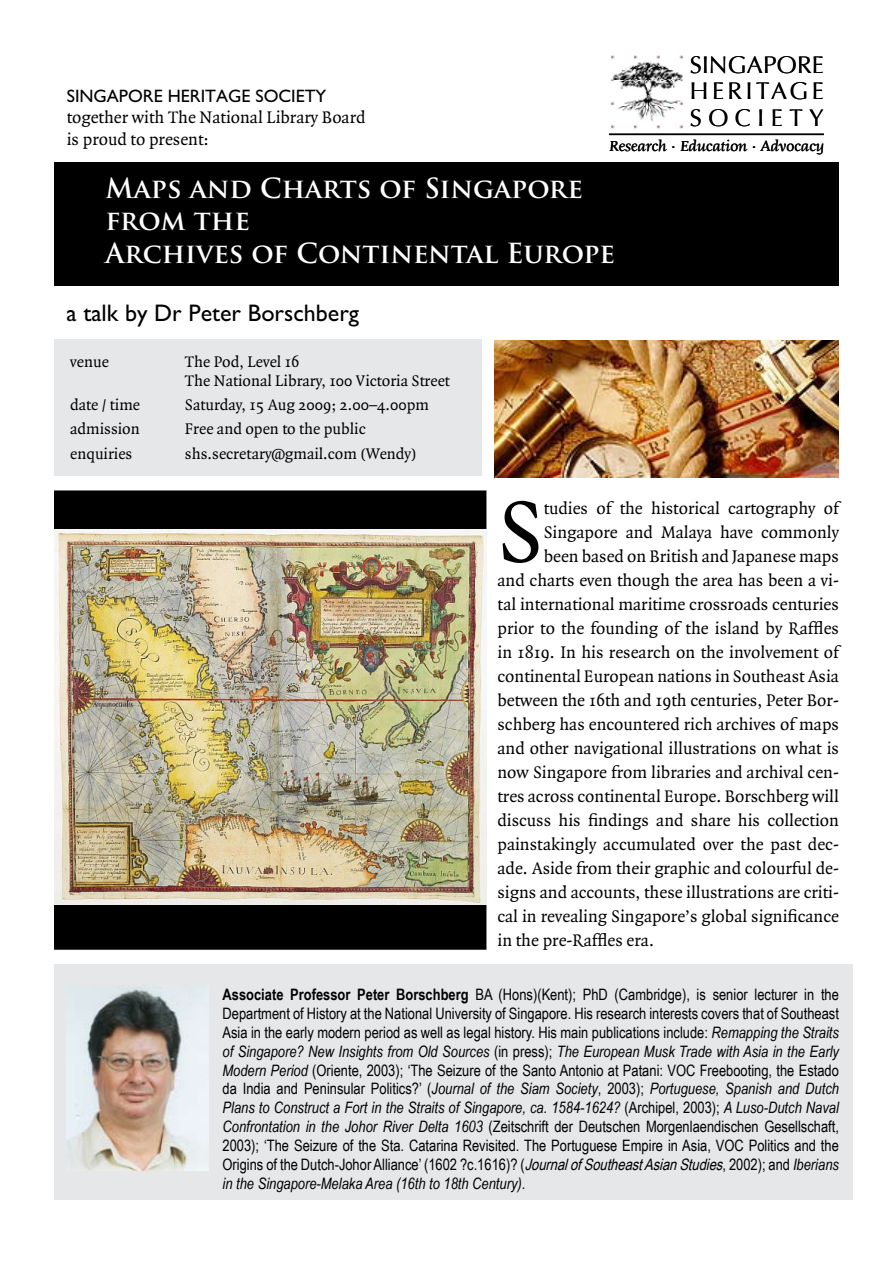
<style>
.page{position:relative;width:893px;height:1263px;background:#fff}
.page>*{position:absolute;margin:0;border:0;box-sizing:border-box;transform-origin:0 0}
.t1{font:92.85px "Quadraat";color:#000}
.t2{font:700 27px/32.4px "Trajan Pro";color:#fff}
.t3{font:24px "M Gill Sans";color:#000}
.t4{font:24px/26.2px "Optima";letter-spacing:.15em;color:#000;text-align:justify}
.t5{font:18px/21.6px "Quadraat";color:#000}
.t6{font:18px "M Gill Sans";color:#000}
.t7{font:16.5px/19.8px "Quadraat";color:#000}
.t8{font:15.75px/18.9px "Arial Narrow";color:#000;text-align:justify}
.t9{font:italic 15px "Eco 102";color:#000}
.s1{font-weight:700}
.s2{font-style:italic}
</style>
<div class="page">
<div style="left:54px;top:339px;width:428px;height:137px;background:#e6e7e8"></div>
<div style="left:54px;top:964px;width:799px;height:235px;background:#e6e7e8"></div>
<div style="left:54px;top:162px;width:785px;height:118px;background:#000"></div>
<div style="left:54px;top:168px;width:785px;height:117px;background:#000"></div>
<img style="left:611px;top:55px;width:71px;height:74px">
<hr style="left:609px;top:134px;width:215px;height:1px;background:#000">
<img style="left:67px;top:985px;width:141px;height:186px">
<div style="left:55px;top:491px;width:431px;height:458px;background:#000"></div>
<img style="left:54px;top:530px;width:433px;height:375px">
<img style="left:495px;top:340px;width:344px;height:137px">
<p class="t6" style="left:67px;top:86px;width:261px">Singapore Heritage Society</p>
<p class="t5" style="left:67px;top:107px;width:300px">together with The National Library Board is proud to present:</p>
<h3 class="t4" style="left:690px;top:52px;width:136px">SINGAPORE HERITAGE SOCIETY</h3>
<p class="t9" style="left:609px;top:138px;width:216px">Research . Education . Advocacy</p>
<h2 class="t2" style="left:105px;top:172px;width:511px">Maps and Charts of Singapore from the<br>Archives of Continental Europe</h2>
<h3 class="t3" style="left:66px;top:300px;width:294px">a talk by Dr Peter Borschberg</h3>
<p class="t7" style="left:70px;top:352px;width:40px">venue</p>
<p class="t7" style="left:185px;top:352px;width:267px">The Pod, Level 16<br>The National Library, 100 Victoria Street</p>
<p class="t7" style="left:70px;top:396px;width:71px">date / time</p>
<p class="t7" style="left:185px;top:396px;width:246px">Saturday, 15 Aug 2009; 2.00–4.00pm</p>
<p class="t7" style="left:70px;top:420px;width:71px">admission</p>
<p class="t7" style="left:185px;top:420px;width:182px">Free and open to the public</p>
<p class="t7" style="left:70px;top:444px;width:64px">enquiries</p>
<p class="t7" style="left:185px;top:444px;width:233px">shs.secretary@gmail.com (Wendy)</p>
<h1 class="t1" style="left:497px;top:484px;width:48px">S</h1>
<p class="t5" style="left:544px;top:498px;width:297px">tudies of the historical cartography of</p>
<p class="t5" style="left:544px;top:522px;width:297px">Singapore and Malaya have commonly</p>
<p class="t5" style="left:544px;top:546px;width:297px">been based on British and Japanese maps</p>
<p class="t5" style="left:497px;top:570px;width:343px">and charts even though the area has been a vi-</p>
<p class="t5" style="left:497px;top:594px;width:343px">tal international maritime crossroads centuries</p>
<p class="t5" style="left:497px;top:618px;width:343px">prior to the founding of the island by Raffles</p>
<p class="t5" style="left:497px;top:642px;width:343px">in 1819. In his research on the involvement of</p>
<p class="t5" style="left:497px;top:666px;width:343px">continental European nations in Southeast Asia</p>
<p class="t5" style="left:497px;top:690px;width:343px">between the 16th and 19th centuries, Peter Bor-</p>
<p class="t5" style="left:497px;top:714px;width:343px">schberg has encountered rich archives of maps</p>
<p class="t5" style="left:497px;top:738px;width:343px">and other navigational illustrations on what is</p>
<p class="t5" style="left:497px;top:762px;width:343px">now Singapore from libraries and archival cen-</p>
<p class="t5" style="left:497px;top:786px;width:343px">tres across continental Europe. Borschberg will</p>
<p class="t5" style="left:497px;top:810px;width:343px">discuss his findings and share his collection</p>
<p class="t5" style="left:497px;top:834px;width:343px">painstakingly accumulated over the past dec-</p>
<p class="t5" style="left:497px;top:858px;width:343px">ade. Aside from their graphic and colourful de-</p>
<p class="t5" style="left:497px;top:882px;width:343px">signs and accounts, these illustrations are criti-</p>
<p class="t5" style="left:497px;top:906px;width:343px">cal in revealing Singapore’s global significance</p>
<p class="t5" style="left:497px;top:930px;width:158px">in the pre-Raffles era.</p>
<p class="t8" style="left:223px;top:985px;width:618px"><span class="s1">Associate Professor Peter Borschberg</span> BA (Hons)(Kent); PhD (Cambridge), is senior lecturer in the Department of History at the National University of Singapore. His research interests covers that of Southeast Asia in the early modern period as well as legal history. His main publications include: <span class="s2">Remapping the Straits of Singapore? New Insights from Old Sources</span> (in press); <span class="s2">The European Musk Trade with Asia in the Early Modern Period</span> (Oriente, 2003); ‘The Seizure of the Santo Antonio at Patani: VOC Freebooting, the Estado da India and Peninsular Politics?’ (<span class="s2">Journal of the Siam Society</span>, 2003); <span class="s2">Portuguese, Spanish and Dutch Plans to Construct a Fort in the Straits of Singapore, ca. 1584-1624?</span> (Archipel, 2003); <span class="s2">A Luso-Dutch Naval Confrontation in the Johor River Delta 1603</span> (Zeitschrift der Deutschen Morgenlaendischen Gesellschaft, 2003); ‘The Seizure of the Sta. Catarina Revisited. The Portuguese Empire in Asia, VOC Politics and the Origins of the Dutch-Johor Alliance’ (1602 ?c.1616)? (<span class="s2">JournalofSoutheastAsianStudies</span>, 2002); and <span class="s2">Iberians in the Singapore-Melaka Area (16th to 18th Century)</span>.</p>
</div>
